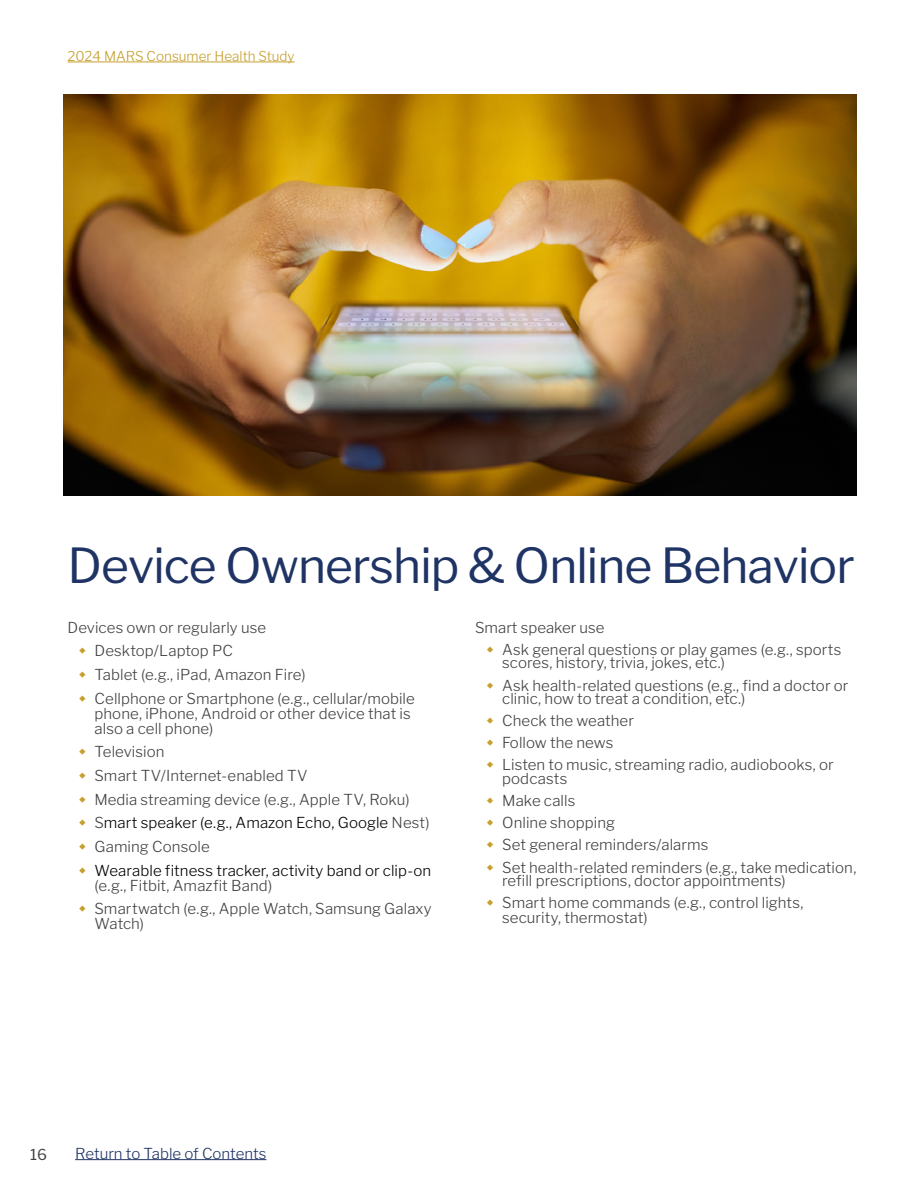
<style>
.page{position:relative;width:918px;height:1188px;background:#fff}
.page>*{position:absolute;margin:0;border:0;box-sizing:border-box;transform-origin:0 0}
.t1{font:48px "Libre Franklin";letter-spacing:-.02em;color:#1f3464}
.t2{font:300 15px/22.2px "Libre Franklin";letter-spacing:.005em;color:#414042}
.t3{font:300 15px "Libre Franklin";letter-spacing:.005em;color:#000}
.t4{font:300 15px "Libre Franklin";color:#1f3464}
.t5{font:15px "Libre Franklin";color:#414042}
.t6{font:300 13.5px "Libre Franklin";color:#c79f2d}
.s1{color:#000}
</style>
<div class="page">
<hr style="left:68px;top:62px;width:227px;height:1px;background:#c79f2d">
<hr style="left:75px;top:1159px;width:191px;height:1px;background:#1f3464">
<img style="left:64px;top:94px;width:792px;height:402px">
<p class="t6" style="left:68px;top:48px;width:229px">2024 MARS Consumer Health Study</p>
<h1 class="t1" style="left:68px;top:537px;width:789px">Device Ownership &amp; Online Behavior</h1>
<p class="t2" style="left:94px;top:615px;width:322px;line-height:23.7px;text-indent:-27px">Devices own or regularly use<br>Desktop/Laptop PC<br>Tablet (e.g., iPad, Amazon Fire)<br>Cellphone or Smartphone (e.g., cellular/mobile</p>
<p class="t2" style="left:94px;top:706px;width:318px;line-height:15px">phone, iPhone, Android or other device that is also a cell phone)</p>
<p class="t2" style="left:94px;top:740px;width:337px;line-height:23.7px">Television<br>Smart TV/Internet-enabled TV<br>Media streaming device (e.g., Apple TV, Roku)<br>S<span class="s1">mart speaker (e.g., Amazon Echo, Google</span> Nest)<br>Gaming Console</p>
<p class="t3" style="left:94px;top:861px;width:338px">Wearable fitness tracker, activity band or clip-on</p>
<p class="t2" style="left:94px;top:873px;width:339px;line-height:23.7px">(e.g., Fitbit, Amazfit Band)<br>Smartwatch (e.g., Apple Watch, Samsung Galaxy</p>
<p class="t2" style="left:94px;top:913px;width:51px">Watch)</p>
<p class="t2" style="left:502px;top:616px;width:341px;text-indent:-27px">Smart speaker use<br>Ask general questions or play games (e.g., sports</p>
<p class="t2" style="left:502px;top:652px;width:348px">scores, history, trivia, jokes, etc.)<br>Ask health-related questions (e.g., find a doctor or</p>
<p class="t2" style="left:502px;top:688px;width:333px">clinic, how to treat a condition, etc.)<br>Check the weather<br>Follow the news<br>Listen to music, streaming radio, audiobooks, or</p>
<p class="t2" style="left:502px;top:767px;width:356px">podcasts<br>Make calls<br>Online shopping<br>Set general reminders/alarms<br>Set health-related reminders (e.g., take medication,</p>
<p class="t2" style="left:502px;top:870px;width:303px">refill prescriptions, doctor appointments)<br>Smart home commands (e.g., control lights,</p>
<p class="t2" style="left:502px;top:907px;width:147px">security, thermostat)</p>
<p class="t5" style="left:30px;top:1146px;width:18px">16</p>
<p class="t4" style="left:75px;top:1144px;width:193px">Return to Table of Contents</p>
</div>
